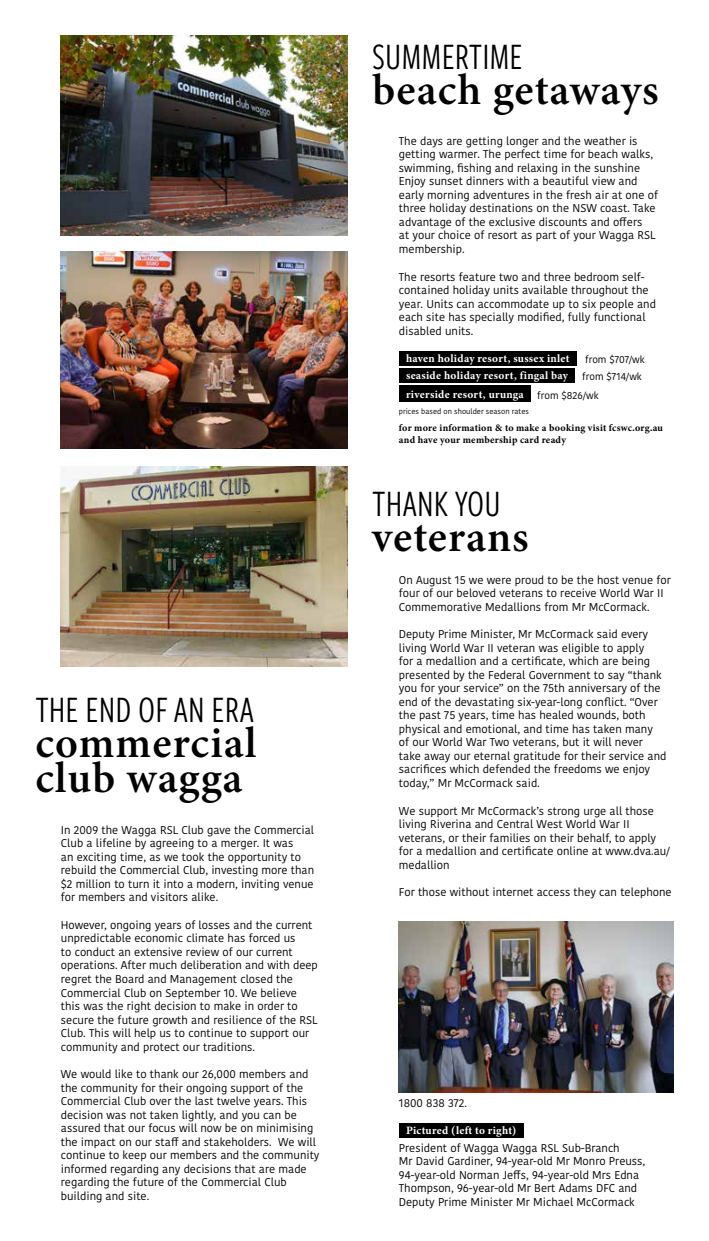
<style>
.page{position:relative;width:709px;height:1241px;background:#fff}
.page>*{position:absolute;margin:0;border:0;box-sizing:border-box;transform-origin:0 0}
.t1{font:600 43.75px/35px "Minion 3";letter-spacing:.02em;color:#000}
.t2{font:38.75px "Freight Sans Cmp Pro";color:#000}
.t3{font:11.25px/13.5px "Kohinoor Devanagari";color:#000}
.t4{font:700 11.25px/17px "Minion 3";letter-spacing:.025em;color:#fff}
.t5{font:700 10px/12px "Minion 3";letter-spacing:.02em;color:#000}
.t6{font:10px/17.2px "Kohinoor Devanagari";color:#000}
.t7{font:7.5px "Kohinoor Devanagari";color:#000}
</style>
<div class="page">
<img style="left:61px;top:35px;width:286px;height:200px">
<img style="left:61px;top:251px;width:286px;height:197px">
<img style="left:61px;top:466px;width:286px;height:200px">
<div style="left:399px;top:351px;width:177px;height:14px;background:#000"></div>
<div style="left:399px;top:368px;width:176px;height:14px;background:#000"></div>
<div style="left:399px;top:385px;width:131px;height:16px;background:#000"></div>
<img style="left:399px;top:921px;width:274px;height:170px">
<div style="left:399px;top:1122px;width:124px;height:15px;background:#000"></div>
<h2 class="t2" style="left:35px;top:683px;width:220px">THE END OF AN ERA</h2>
<h1 class="t1" style="left:35px;top:725px;width:223px">commercial club wagga</h1>
<p class="t3" style="left:61px;top:823px;width:255px">In 2009 the Wagga RSL Club gave the Commercial Club a lifeline by agreeing to a merger. It was<br>an exciting time, as we took the opportunity to rebuild the Commercial Club, investing more than $2 million to turn it into a modern, inviting venue for members and visitors alike.</p>
<p class="t3" style="left:61px;top:918px;width:258px">However, ongoing years of losses and the current unpredictable economic climate has forced us<br>to conduct an extensive review of our current operations. After much deliberation and with deep regret the Board and Management closed the Commercial Club on September 10. We believe this was the right decision to make in order to secure the future growth and resilience of the RSL Club. This will help us to continue to support our community and protect our traditions.</p>
<p class="t3" style="left:61px;top:1067px;width:260px">We would like to thank our 26,000 members and the community for their ongoing support of the Commercial Club over the last twelve years. This decision was not taken lightly, and you can be assured that our focus will now be on minimising the impact on our staff and stakeholders. We will continue to keep our members and the community informed regarding any decisions that are made regarding the future of the Commercial Club building and site.</p>
<h2 class="t2" style="left:372px;top:30px;width:152px">SUMMERTIME</h2>
<h1 class="t1" style="left:372px;top:72px;width:288px">beach getaways</h1>
<p class="t3" style="left:399px;top:134px;width:261px">The days are getting longer and the weather is getting warmer. The perfect time for beach walks, swimming, fishing and relaxing in the sunshine Enjoy sunset dinners with a beautiful view and early morning adventures in the fresh air at one of three holiday destinations on the NSW coast. Take advantage of the exclusive discounts and offers<br>at your choice of resort as part of your Wagga RSL membership.</p>
<p class="t3" style="left:399px;top:270px;width:258px">The resorts feature two and three bedroom self&shy;contained holiday units available throughout the year. Units can accommodate up to six people and each site has specially modified, fully functional disabled units.</p>
<p class="t4" style="left:406px;top:350px;width:165px">haven holiday resort, sussex inlet seaside holiday resort, fingal bay</p>
<p class="t4" style="left:406px;top:385px;width:119px">riverside resort, urunga</p>
<p class="t7" style="left:399px;top:407px;width:132px">prices based on shoulder season rates</p>
<p class="t5" style="left:399px;top:422px;width:266px">for more information &amp; to make a booking visit fcswc.org.au and have your membership card ready</p>
<p class="t6" style="left:582px;top:351px;width:64px">from $707/wk from $714/wk</p>
<p class="t6" style="left:537px;top:386px;width:63px">from $826/wk</p>
<h2 class="t2" style="left:372px;top:477px;width:130px">THANK YOU</h2>
<h1 class="t1" style="left:372px;top:519px;width:158px">veterans</h1>
<p class="t3" style="left:399px;top:573px;width:273px">On August 15 we were proud to be the host venue for four of our beloved veterans to receive World War II<br>Commemorative Medallions from Mr McCormack.</p>
<p class="t3" style="left:399px;top:627px;width:269px">Deputy Prime Minister, Mr McCormack said every living World War II veteran was eligible to apply<br>for a medallion and a certificate, which are being presented by the Federal Government to say “thank you for your service” on the 75th anniversary of the end of the devastating six-year-long conflict. “Over the past 75 years, time has healed wounds, both physical and emotional, and time has taken many<br>of our World War Two veterans, but it will never take away our eternal gratitude for their service and sacrifices which defended the freedoms we enjoy today,” Mr McCormack said.</p>
<p class="t3" style="left:399px;top:803px;width:273px">We support Mr McCormack’s strong urge all those living Riverina and Central West World War II veterans, or their families on their behalf, to apply for a medallion and certificate online at www.dva.au/ medallion</p>
<p class="t3" style="left:399px;top:885px;width:274px">For those without internet access they can telephone</p>
<p class="t3" style="left:399px;top:1095px;width:70px">1800 838 372.</p>
<p class="t4" style="left:406px;top:1121px;width:112px">Pictured (left to right)</p>
<p class="t3" style="left:399px;top:1140px;width:248px">President of Wagga Wagga RSL Sub-Branch<br>Mr David Gardiner, 94-year-old Mr Monro Preuss, 94-year-old Norman Jeffs, 94-year-old Mrs Edna Thompson, 96-year-old Mr Bert Adams DFC and Deputy Prime Minister Mr Michael McCormack</p>
</div>
